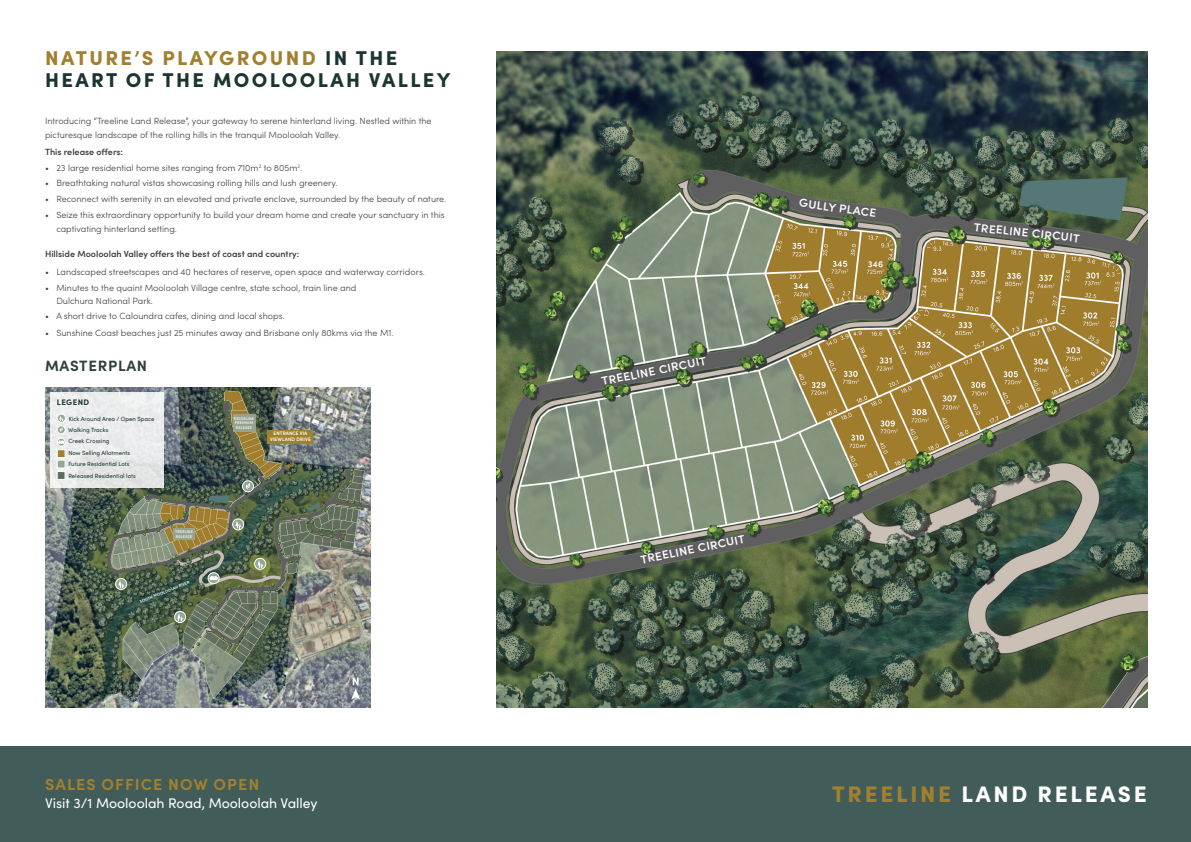
<style>
.page{position:relative;width:1191px;height:842px;background:#fff}
.page>*{position:absolute;margin:0;border:0;box-sizing:border-box;transform-origin:0 0}
.t1{font:900 22.5px "Sofia Pro";letter-spacing:.12em;color:#fff}
.t2{font:900 20px/22px "Sofia Pro";letter-spacing:.12em;color:#1d3532}
.t3{font:700 16px "Sofia Pro";letter-spacing:.07em;color:#a1802f}
.t4{font:700 15px "Sofia Pro";letter-spacing:.05em;color:#2f413e}
.t5{font:500 14px "Sofia Pro";color:#fff}
.t6{font:14px "Sofia Pro";color:#fff}
.t7{font:300 9px/14px "Sofia Pro";color:#414042}
.t8{font:600 9px "Sofia Pro";color:#414042}
.t9{font:700 8px "Sofia Pro";letter-spacing:.05em;color:#1d3532}
.t10{font:6px/11.4px "Sofia Pro";color:#1d3532}
.t11{font:600 5px/6px "Sofia Pro";letter-spacing:.02em;color:#fff;text-align:center}
.t12{font:500 4px/4.8px "Sofia Pro";letter-spacing:.01em;color:#fff;text-align:center}
.t13{font:600 4px "Sofia Pro";color:#fff}
.s1{color:#a1802f}
</style>
<div class="page">
<img style="left:496px;top:51px;width:651px;height:657px">
<div style="left:0;top:746px;width:1191px;height:96px;background:#425c59"></div>
<img style="left:45px;top:387px;width:326px;height:321px">
<div style="left:50px;top:392px;width:114px;height:96px;background:#e9ebec"></div>
<div style="left:57px;top:414px;width:9px;height:9px;border:1px solid #fff;border-radius:50%"></div>
<svg style="left:59px;top:415px;width:5px;height:6px"></svg>
<div style="left:57px;top:426px;width:8px;height:8px;border:1px solid #fff;border-radius:50%"></div>
<div style="left:57px;top:438px;width:8px;height:8px;border:1px solid #fff;border-radius:50%"></div>
<svg style="left:57px;top:440px;width:8px;height:4px"></svg>
<div style="left:57px;top:449px;width:8px;height:9px;background:#a1802f;border:1px solid #fff"></div>
<div style="left:57px;top:460px;width:8px;height:8px;background:#95a596;border:1px solid #fff"></div>
<div style="left:57px;top:471px;width:8px;height:9px;background:#5c6d59;border:1px solid #fff"></div>
<div style="left:242px;top:481px;width:11px;height:11px;background:#95a596;border-radius:50%"></div>
<div style="left:242px;top:480px;width:12px;height:12px;border:1px solid #fff;border-radius:50%"></div>
<svg style="left:246px;top:483px;width:4px;height:6px"></svg>
<svg style="left:174px;top:611px;width:12px;height:11px"></svg>
<div style="left:174px;top:611px;width:12px;height:12px;border:1px solid #fff;border-radius:50%"></div>
<svg style="left:177px;top:613px;width:6px;height:8px"></svg>
<svg style="left:208px;top:573px;width:11px;height:11px"></svg>
<div style="left:208px;top:572px;width:11px;height:12px;border:1px solid #fff;border-radius:50%"></div>
<svg style="left:209px;top:575px;width:9px;height:5px"></svg>
<svg style="left:351px;top:677px;width:9px;height:22px"></svg>
<svg style="left:116px;top:578px;width:11px;height:11px"></svg>
<div style="left:115px;top:578px;width:12px;height:12px;border:1px solid #fff;border-radius:50%"></div>
<svg style="left:118px;top:580px;width:6px;height:8px"></svg>
<div style="left:233px;top:519px;width:11px;height:11px;background:#95a596;border-radius:50%"></div>
<div style="left:232px;top:519px;width:12px;height:11px;border:1px solid #fff;border-radius:50%"></div>
<svg style="left:235px;top:521px;width:6px;height:7px"></svg>
<svg style="left:284px;top:443px;width:10px;height:25px"></svg>
<div style="left:268px;top:430px;width:45px;height:13px;background:#a1802f"></div>
<div style="left:233px;top:414px;width:22px;height:18px;background:#95a596"></div>
<div style="left:173px;top:529px;width:22px;height:11px;background:#95a596"></div>
<svg style="left:255px;top:558px;width:11px;height:11px"></svg>
<div style="left:254px;top:558px;width:12px;height:12px;border:1px solid #fff;border-radius:50%"></div>
<svg style="left:257px;top:560px;width:6px;height:7px"></svg>
<h2 class="t2" style="left:45px;top:45px;width:407px"><span class="s1">NATURE’S PLAYGROUND</span> IN THE<br>HEART OF THE MOOLOOLAH VALLEY</h2>
<p class="t7" style="left:45px;top:113px;width:388px">Introducing “Treeline Land Release”, your gateway to serene hinterland living. Nestled within the picturesque landscape of the rolling hills in the tranquil Mooloolah Valley.</p>
<p class="t8" style="left:45px;top:145px;width:80px">This release offers:</p>
<p class="t7" style="left:45px;top:160px;width:259px">• 23 large residential home sites ranging from 710m<sup>2</sup> to 805m<sup>2</sup>.</p>
<p class="t7" style="left:45px;top:176px;width:294px">• Breathtaking natural vistas showcasing rolling hills and lush greenery.</p>
<p class="t7" style="left:45px;top:192px;width:403px">• Reconnect with serenity in an elevated and private enclave, surrounded by the beauty of nature.</p>
<p class="t7" style="left:56px;top:207px;width:390px;text-indent:-11px">• Seize this extraordinary opportunity to build your dream home and create your sanctuary in this captivating hinterland setting.</p>
<p class="t8" style="left:45px;top:247px;width:256px">Hillside Mooloolah Valley offers the best of coast and country:</p>
<p class="t7" style="left:45px;top:264px;width:381px">• Landscaped streetscapes and 40 hectares of reserve, open space and waterway corridors.</p>
<p class="t7" style="left:56px;top:280px;width:301px;line-height:13px;text-indent:-11px">• Minutes to the quaint Mooloolah Village centre, state school, train line and<br>Dulchura National Park.</p>
<p class="t7" style="left:45px;top:309px;width:241px">• A short drive to Caloundra cafes, dining and local shops.</p>
<p class="t7" style="left:45px;top:325px;width:350px">• Sunshine Coast beaches just 25 minutes away and Brisbane only 80kms via the M1.</p>
<h3 class="t4" style="left:45px;top:354px;width:104px">MASTERPLAN</h3>
<p class="t9" style="left:57px;top:396px;width:34px">LEGEND</p>
<p class="t10" style="left:68px;top:412px;width:88px">Kick Around Area / Open Space<br>Walking Tracks<br>Creek Crossing<br>Now Selling Allotments<br>Future Residential Lots<br>Released Residential lots</p>
<p class="t12" style="left:175px;top:529px;width:19px;text-align:left">TREELINE<br>RELEASE</p>
<p class="t13" style="left:139px;top:599px;width:54px;rotate:-22deg">SOUTH MOOLOOLAH RIVER</p>
<p class="t12" style="left:234px;top:416px;width:22px">RIDGELINE<br>PREMIUM<br>RELEASE</p>
<p class="t11" style="left:270px;top:430px;width:42px">ENTRANCE VIA<br>VIEWLAND DRIVE</p>
<h3 class="t3" style="left:45px;top:772px;width:216px">SALES OFFICE NOW OPEN</h3>
<h3 class="t6" style="left:45px;top:793px;width:274px">Visit 3/1 Mooloolah Road, Mooloolah Valley</h3>
<h3 class="t5" style="left:599px;top:371px;width:108px;rotate:-12deg">Treeline Circuit</h3>
<h3 class="t5" style="left:800px;top:191px;width:79px;rotate:8deg">Gully place</h3>
<h3 class="t5" style="left:638px;top:549px;width:108px;rotate:-12deg">Treeline Circuit</h3>
<h3 class="t5" style="left:975px;top:216px;width:108px;rotate:6deg">Treeline Circuit</h3>
<h1 class="t1" style="left:832px;top:776px;width:316px"><span class="s1">TREELINE</span> LAND RELEASE</h1>
</div>
